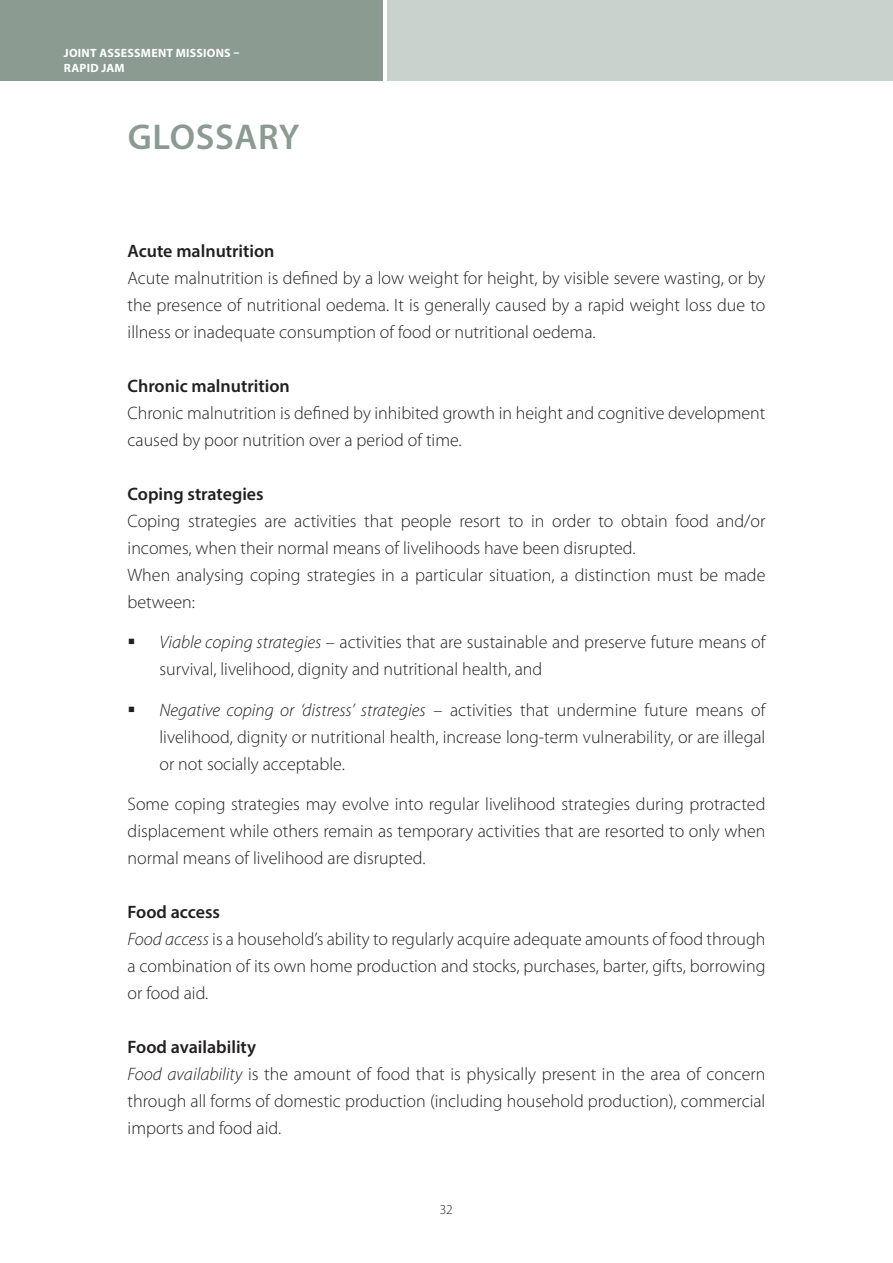
<style>
.page{position:relative;width:893px;height:1263px;background:#fff}
.page>*{position:absolute;margin:0;border:0;box-sizing:border-box;transform-origin:0 0}
.t1{font:600 36px "Myriad Pro";letter-spacing:.02em;color:#8b9b92}
.t2{font:300 18px/27px "Myriad Pro";color:#231f20}
.t3{font:600 18px "Myriad Pro";color:#231f20}
.t4{font:300 13.5px "Myriad Pro";color:#231f20}
.t5{font:700 12px/14.4px "Myriad Pro";letter-spacing:.02em;color:#fff}
.s1{font-style:italic}
.s2{font-weight:600}
</style>
<div class="page">
<div style="left:0;top:0;width:383px;height:81px;background:#8b9b92"></div>
<div style="left:387px;top:0;width:506px;height:81px;background:#cad2cd"></div>
<p class="t5" style="left:64px;top:46px;width:177px">JOINT ASSESSMENT MISSIONS –<br>RAPID JAM</p>
<h1 class="t1" style="left:128px;top:114px;width:173px">GLOSSARY</h1>
<p class="t3" style="left:128px;top:239px;width:149px">Acute malnutrition</p>
<p class="t2" style="left:128px;top:264px;width:639px;text-align:justify">Acute malnutrition is defined by a low weight for height, by visible severe wasting, or by the presence of nutritional oedema. It is generally caused by a rapid weight loss due to illness or inadequate consumption of food or nutritional oedema.</p>
<p class="t3" style="left:128px;top:374px;width:164px">Chronic malnutrition</p>
<p class="t2" style="left:128px;top:399px;width:639px">Chronic malnutrition is defined by inhibited growth in height and cognitive development caused by poor nutrition over a period of time.</p>
<p class="t3" style="left:128px;top:482px;width:138px">Coping strategies</p>
<p class="t2" style="left:128px;top:507px;width:639px">Coping strategies are activities that people resort to in order to obtain food and/or incomes, when their normal means of livelihoods have been disrupted.<br>When analysing coping strategies in a particular situation, a distinction must be made between:</p>
<p class="t2" style="left:159px;top:628px;width:608px"><span class="s1">Viable coping strategies</span> – activities that are sustainable and preserve future means of survival, livelihood, dignity and nutritional health, and</p>
<p class="t2" style="left:159px;top:696px;width:608px;text-align:justify"><span class="s1">Negative coping or ‘distress’ strategies</span> – activities that undermine future means of livelihood, dignity or nutritional health, increase long-term vulnerability, or are illegal or not socially acceptable.</p>
<p class="t2" style="left:128px;top:790px;width:639px;text-align:justify">Some coping strategies may evolve into regular livelihood strategies during protracted displacement while others remain as temporary activities that are resorted to only when normal means of livelihood are disrupted.</p>
<p class="t2" style="left:128px;top:898px;width:639px"><span class="s2">Food access<br></span><span class="s1">Food access</span> is a household’s ability to regularly acquire adequate amounts of food through a combination of its own home production and stocks, purchases, barter, gifts, borrowing or food aid.</p>
<p class="t2" style="left:128px;top:1033px;width:639px"><span class="s2">Food availability<br></span><span class="s1">Food availability</span> is the amount of food that is physically present in the area of concern through all forms of domestic production (including household production), commercial imports and food aid.</p>
<p class="t4" style="left:440px;top:1202px;width:15px">32</p>
</div>
